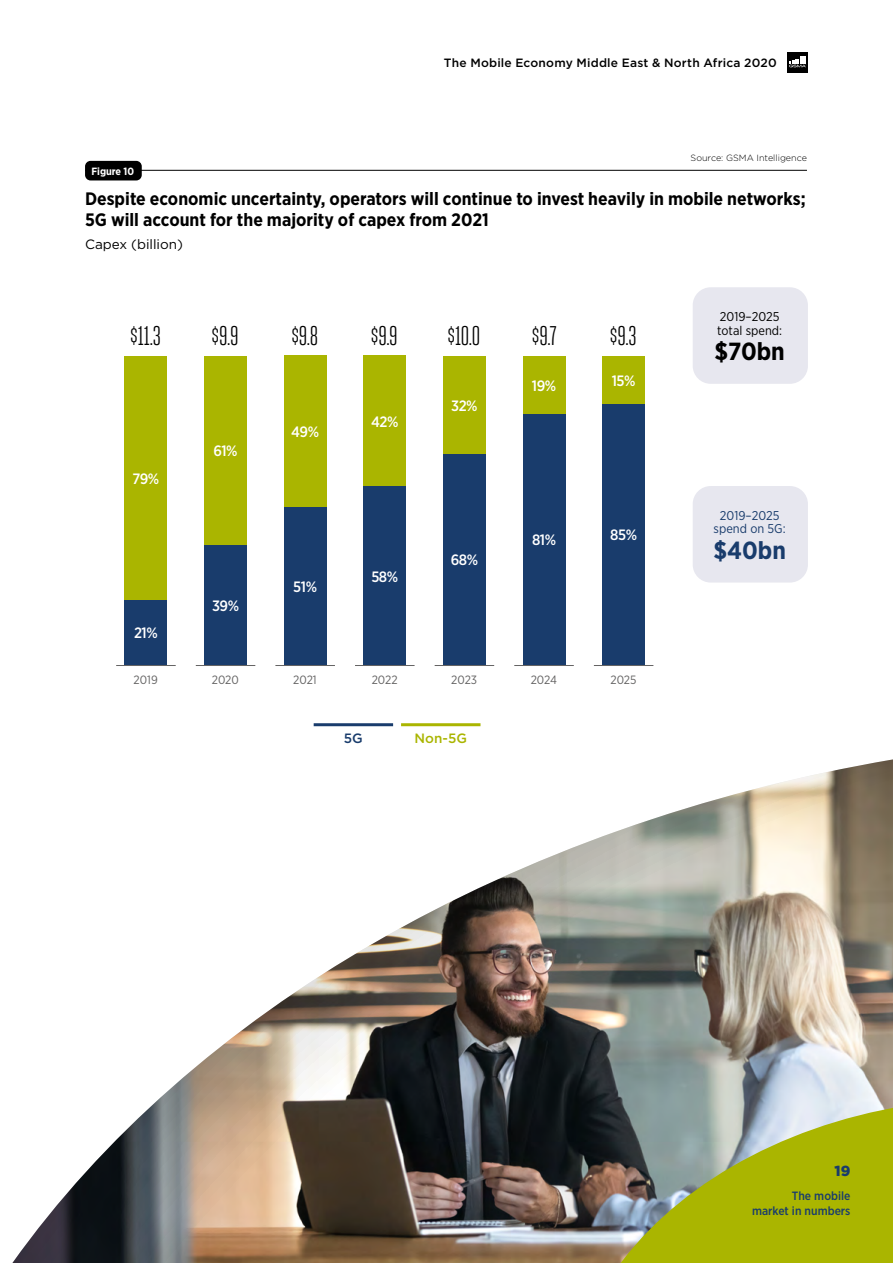
<style>
.page{position:relative;width:893px;height:1263px;background:#fff}
.page>*{position:absolute;margin:0;border:0;box-sizing:border-box;transform-origin:0 0}
.t1{font:27px "Heroic Condensed";color:#000}
.t2{font:700 24.75px "Gotham Narrow";color:#193c6c}
.t3{font:700 24.75px "Gotham Narrow";color:#000}
.FIGURE_TITLE{font:700 18px/21px "Gotham Narrow";color:#000}
.t4{font:500 15px "Gotham Narrow";letter-spacing:-.03em;color:#fff}
.t5{font:900 14.55px "Gotham";color:#193c6c}
.FIGURE_DETAIL{font:13.5px "Gotham";color:#000}
.t6{font:500 13.5px "Gotham";color:#aab500}
.t7{font:500 13.5px "Gotham";color:#193c6c}
.t8{font:12.75px/13.5px "Gotham Narrow";color:#000}
.t9{font:12.75px/13.5px "Gotham Narrow";color:#193c6c;text-align:center}
.t10{font:500 12px "Gotham";letter-spacing:.02em;color:#000}
.Paragraph_Style_2{font:12px "Gotham Narrow";color:#646363}
.t11{font:500 12px/15px "Gotham Narrow";color:#193c6c;text-align:right}
.t12{font:700 10.5px "Gotham Narrow";color:#fff}
.t13{font:300 9px "Gotham";color:#000}
</style>
<div class="page">
<hr style="left:85px;top:170px;width:722px;height:1px;background:#000">
<div style="left:85px;top:161px;width:57px;height:19px;background:#000;border-radius:6px"></div>
<hr style="left:314px;top:723px;width:79px;height:3px;background:#193c6c">
<hr style="left:401px;top:723px;width:79px;height:3px;background:#aab500">
<div style="left:693px;top:486px;width:115px;height:96px;background:#e7e7ef;border-radius:18px"></div>
<div style="left:693px;top:287px;width:115px;height:97px;background:#e7e7ef;border-radius:18px"></div>
<div style="left:204px;top:545px;width:43px;height:120px;background:#193c6c"></div>
<div style="left:204px;top:356px;width:43px;height:189px;background:#aab500"></div>
<div style="left:364px;top:486px;width:42px;height:179px;background:#193c6c"></div>
<div style="left:364px;top:356px;width:42px;height:130px;background:#aab500"></div>
<div style="left:125px;top:599px;width:42px;height:66px;background:#193c6c"></div>
<div style="left:125px;top:356px;width:42px;height:243px;background:#aab500"></div>
<div style="left:284px;top:507px;width:42px;height:158px;background:#193c6c"></div>
<div style="left:284px;top:356px;width:42px;height:151px;background:#aab500"></div>
<div style="left:602px;top:403px;width:43px;height:262px;background:#193c6c"></div>
<div style="left:602px;top:356px;width:43px;height:47px;background:#aab500"></div>
<div style="left:443px;top:454px;width:43px;height:211px;background:#193c6c"></div>
<div style="left:443px;top:356px;width:43px;height:98px;background:#aab500"></div>
<div style="left:523px;top:413px;width:42px;height:252px;background:#193c6c"></div>
<div style="left:523px;top:356px;width:42px;height:57px;background:#aab500"></div>
<hr style="left:116px;top:665px;width:60px;height:1px;background:#646363">
<hr style="left:196px;top:665px;width:59px;height:1px;background:#646363">
<hr style="left:275px;top:665px;width:60px;height:1px;background:#646363">
<hr style="left:355px;top:665px;width:60px;height:1px;background:#646363">
<hr style="left:435px;top:665px;width:59px;height:1px;background:#646363">
<hr style="left:514px;top:665px;width:60px;height:1px;background:#646363">
<hr style="left:594px;top:665px;width:59px;height:1px;background:#646363">
<img style="left:12px;top:759px;width:881px;height:504px">
<div style="left:787px;top:52px;width:21px;height:21px;background:#000"></div>
<svg style="left:789px;top:59px;width:17px;height:8px"></svg>
<div style="left:800px;top:56px;width:6px;height:7px;background:#fff"></div>
<svg style="left:611px;top:1106px;width:282px;height:157px"></svg>
<p class="t10" style="left:444px;top:55px;width:334px">The Mobile Economy Middle East &amp; North Africa 2020</p>
<p class="t12" style="left:91px;top:164px;width:44px">Figure 10</p>
<p class="t13" style="left:691px;top:152px;width:118px">Source: GSMA Intelligence</p>
<p class="FIGURE_TITLE" style="left:85px;top:188px;width:722px">Despite economic uncertainty, operators will continue to invest heavily in mobile networks;<br>5G will account for the majority of capex from 2021</p>
<p class="FIGURE_DETAIL" style="left:85px;top:235px;width:100px">Capex (billion)</p>
<p class="t1" style="left:130px;top:321px;width:33px">$11.3</p>
<p class="t1" style="left:211px;top:321px;width:29px">$9.9</p>
<p class="t1" style="left:291px;top:321px;width:29px">$9.8</p>
<p class="t1" style="left:370px;top:321px;width:29px">$9.9</p>
<p class="t1" style="left:447px;top:321px;width:35px">$10.0</p>
<p class="t1" style="left:531px;top:321px;width:27px">$9.7</p>
<p class="t1" style="left:609px;top:321px;width:29px">$9.3</p>
<p class="t4" style="left:133px;top:469px;width:28px">79%</p>
<p class="t4" style="left:134px;top:623px;width:25px">21%</p>
<p class="t4" style="left:213px;top:442px;width:26px">61%</p>
<p class="t4" style="left:212px;top:596px;width:29px">39%</p>
<p class="t4" style="left:291px;top:423px;width:29px">49%</p>
<p class="t4" style="left:371px;top:412px;width:29px">42%</p>
<p class="t4" style="left:293px;top:577px;width:25px">51%</p>
<p class="t4" style="left:371px;top:567px;width:28px">58%</p>
<p class="t4" style="left:451px;top:396px;width:28px">32%</p>
<p class="t4" style="left:451px;top:551px;width:29px">68%</p>
<p class="t4" style="left:532px;top:376px;width:26px">19%</p>
<p class="t4" style="left:532px;top:530px;width:26px">81%</p>
<p class="t4" style="left:612px;top:371px;width:25px">15%</p>
<p class="t4" style="left:610px;top:525px;width:28px">85%</p>
<p class="Paragraph_Style_2" style="left:134px;top:672px;width:26px">2019</p>
<p class="Paragraph_Style_2" style="left:212px;top:672px;width:29px">2020</p>
<p class="Paragraph_Style_2" style="left:293px;top:672px;width:25px">2021</p>
<p class="Paragraph_Style_2" style="left:372px;top:672px;width:27px">2022</p>
<p class="Paragraph_Style_2" style="left:451px;top:672px;width:28px">2023</p>
<p class="Paragraph_Style_2" style="left:531px;top:672px;width:28px">2024</p>
<p class="Paragraph_Style_2" style="left:610px;top:672px;width:28px">2025</p>
<p class="t7" style="left:344px;top:730px;width:20px">5G</p>
<p class="t6" style="left:415px;top:730px;width:54px">Non-5G</p>
<p class="t8" style="left:717px;top:310px;width:66px">2019–2025 total spend:</p>
<p class="t3" style="left:714px;top:336px;width:72px">$70bn</p>
<p class="t9" style="left:714px;top:508px;width:74px">2019–2025 spend on 5G:</p>
<p class="t2" style="left:713px;top:534px;width:74px">$40bn</p>
<p class="t5" style="left:835px;top:1161px;width:17px">19</p>
<p class="t11" style="left:752px;top:1188px;width:100px">The mobile<br>market in numbers</p>
</div>
